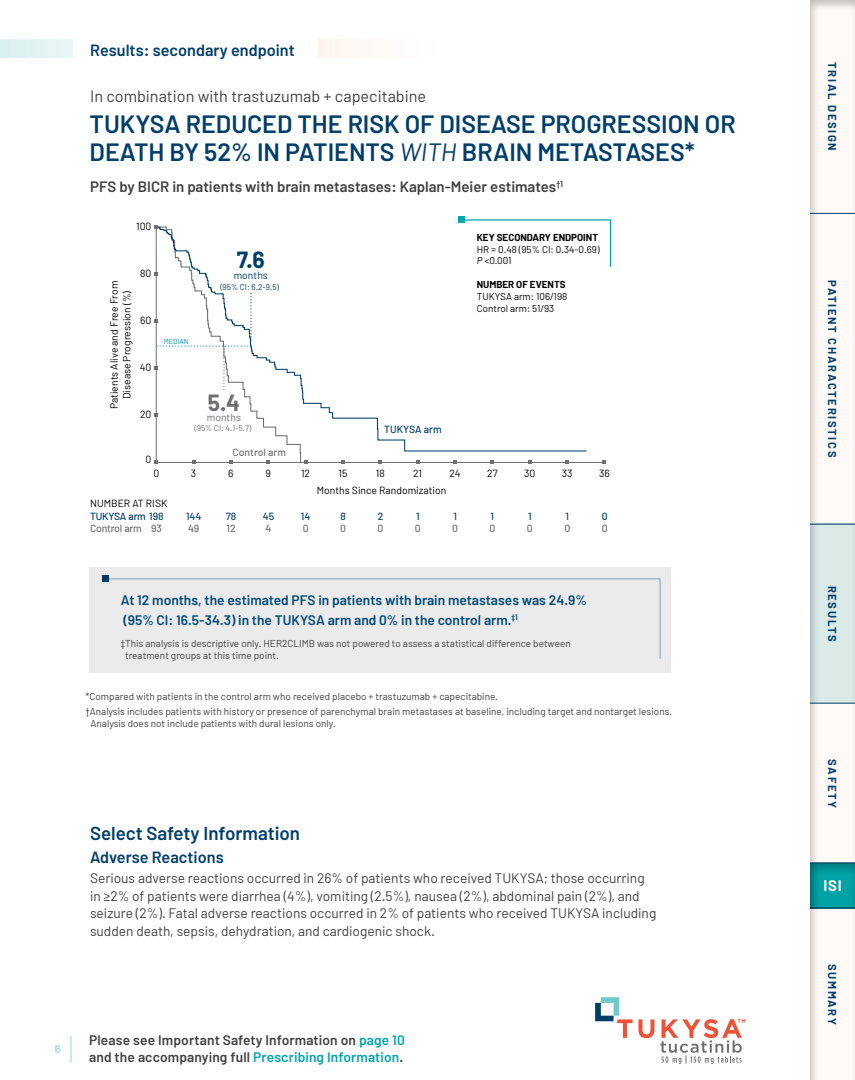
<style>
.page{position:relative;width:855px;height:1080px;background:#fff}
.page>*{position:absolute;margin:0;border:0;box-sizing:border-box;transform-origin:0 0}
.t1{font:600 25px/27.5px "Barlow";color:#003e6a}
.t2{font:700 22.88px "Barlow";color:#6d6e71}
.t3{font:700 22.88px "Barlow";color:#003e6a}
.t4{font:600 18.75px "Barlow";color:#003e6a}
.t5{font:16.25px "Barlow";color:#414042}
.t6{font:600 16.25px "Barlow";color:#003e6a}
.t7{font:600 15px "Barlow";color:#414042}
.t8{font:700 15px "Barlow";color:#fff}
.t9{font:13.75px/17.5px "Barlow";color:#414042}
.t10{font:600 13.75px/19.4px "Barlow";color:#004974}
.t11{font:600 13.75px/17.5px "Barlow";letter-spacing:.01em;color:#414042}
.t12{font:700 11.25px "Barlow";letter-spacing:.15em;color:#003e6a}
.t13{font:700 11.25px "Barlow";color:#aedede}
.t14{font:10.38px/12.5px "Barlow";color:#010101;text-align:center}
.t15{font:500 10.38px "Barlow";color:#003e6a}
.t16{font:500 10.38px "Barlow";color:#6d6e71}
.t17{font:500 10.38px "Barlow";letter-spacing:-.025em;color:#003e6a}
.t18{font:500 10.38px "Barlow";letter-spacing:-.025em;color:#6d6e71}
.t19{font:10.38px "Barlow";color:#6d6e71}
.t20{font:10.38px "Barlow";color:#003e6a}
.t21{font:10px/11.9px "Barlow";color:#414042}
.t22{font:9.88px/11.9px "Barlow";color:#010101}
.t23{font:700 9.88px "Barlow";color:#010101}
.t24{font:8.25px "Barlow";color:#003e6a}
.t25{font:8.25px "Barlow";color:#6d6e71}
.t26{font:7.25px "Barlow";color:#0093a5}
.s1{font-weight:400;font-style:italic}
.s2{font-style:italic}
.s3{color:#00a6ac}
</style>
<div class="page">
<svg style="left:595px;top:997px;width:150px;height:67px"></svg>
<svg style="left:0;top:39px;width:360px;height:18px"></svg>
<hr style="left:70px;top:1036px;width:2px;height:26px;background:#aedede">
<div style="left:90px;top:567px;width:581px;height:106px;background:#ebebec"></div>
<svg style="left:108px;top:578px;width:553px;height:81px"></svg>
<svg style="left:102px;top:576px;width:6px;height:6px"></svg>
<svg style="left:307px;top:402px;width:298px;height:61px"></svg>
<svg style="left:155px;top:226px;width:152px;height:238px"></svg>
<div style="left:73px;top:16px;width:245px;height:70px;background:#fff"></div>
<svg style="left:459px;top:217px;width:153px;height:50px"></svg>
<div style="left:798px;top:0;width:57px;height:1080px;background:#000;opacity:.25"></div>
<hr style="left:810px;top:213px;width:45px;height:1px;background:#003e6a">
<hr style="left:810px;top:703px;width:45px;height:1px;background:#003e6a">
<div style="left:800px;top:856px;width:55px;height:53px;background:#000;opacity:.25"></div>
<svg style="left:810px;top:523px;width:45px;height:179px;background:#d5e4e2"></svg>
<h3 class="t6" style="left:90px;top:40px;width:206px">Results: secondary endpoint</h3>
<h3 class="t5" style="left:90px;top:86px;width:337px">In combination with trastuzumab + capecitabine</h3>
<h1 class="t1" style="left:90px;top:110px;width:648px">TUKYSA REDUCED THE RISK OF DISEASE PROGRESSION OR<br>DEATH BY 52% IN PATIENTS <span class="s1">WITH</span> BRAIN METASTASES*</h1>
<h3 class="t7" style="left:90px;top:177px;width:474px">PFS by BICR in patients with brain metastases: Kaplan-Meier estimates<sup>†1</sup></h3>
<p class="t14" style="left:136px;top:219px;width:17px">100</p>
<p class="t14" style="left:140px;top:267px;width:13px">80</p>
<p class="t14" style="left:108px;top:409px;width:130px;rotate:-90deg">Patients Alive and Free From<br>Disease Progression (%)</p>
<p class="t14" style="left:140px;top:314px;width:13px">60</p>
<p class="t14" style="left:140px;top:361px;width:13px">40</p>
<p class="t14" style="left:140px;top:408px;width:13px">20</p>
<p class="t14" style="left:146px;top:453px;width:7px">0</p>
<h2 class="t3" style="left:237px;top:246px;width:30px">7.6</h2>
<p class="t20" style="left:234px;top:269px;width:36px">months</p>
<p class="t26" style="left:164px;top:337px;width:27px">MEDIAN</p>
<p class="t24" style="left:220px;top:281px;width:60px">(95% CI: 6.2-9.5)</p>
<h2 class="t2" style="left:208px;top:389px;width:34px">5.4</h2>
<p class="t19" style="left:207px;top:411px;width:36px">months</p>
<p class="t25" style="left:195px;top:423px;width:58px">(95% CI: 4.1-5.7)</p>
<p class="t16" style="left:233px;top:446px;width:55px">Control arm</p>
<p class="t23" style="left:477px;top:231px;width:123px">KEY SECONDARY ENDPOINT</p>
<p class="t22" style="left:477px;top:243px;width:124px">HR = 0.48 (95% CI: 0.34-0.69)<br><span class="s2">P</span> &lt;0.001</p>
<p class="t23" style="left:477px;top:278px;width:90px">NUMBER OF EVENTS</p>
<p class="t22" style="left:477px;top:290px;width:92px">TUKYSA arm: 106/198<br>Control arm: 51/93</p>
<p class="t15" style="left:384px;top:423px;width:59px">TUKYSA arm</p>
<p class="t14" style="left:154px;top:466px;width:7px">0</p>
<p class="t14" style="left:191px;top:466px;width:7px">3</p>
<p class="t14" style="left:228px;top:466px;width:7px">6</p>
<p class="t14" style="left:266px;top:466px;width:7px">9</p>
<p class="t14" style="left:301px;top:466px;width:11px">12</p>
<p class="t14" style="left:339px;top:466px;width:10px">15</p>
<p class="t14" style="left:376px;top:466px;width:10px">18</p>
<p class="t14" style="left:413px;top:466px;width:10px">21</p>
<p class="t14" style="left:449px;top:466px;width:13px">24</p>
<p class="t14" style="left:487px;top:466px;width:12px">27</p>
<p class="t14" style="left:524px;top:466px;width:13px">30</p>
<p class="t14" style="left:562px;top:466px;width:12px">33</p>
<p class="t14" style="left:599px;top:466px;width:12px">36</p>
<p class="t14" style="left:317px;top:484px;width:131px">Months Since Randomization</p>
<p class="t14" style="left:90px;top:496px;width:79px">NUMBER AT RISK</p>
<p class="t17" style="left:90px;top:510px;width:75px">TUKYSA arm 198</p>
<p class="t18" style="left:90px;top:522px;width:53px">Control arm</p>
<p class="t15" style="left:186px;top:510px;width:17px">144</p>
<p class="t15" style="left:226px;top:510px;width:12px">78</p>
<p class="t15" style="left:263px;top:510px;width:13px">45</p>
<p class="t15" style="left:301px;top:510px;width:11px">14</p>
<p class="t15" style="left:341px;top:510px;width:7px">8</p>
<p class="t15" style="left:378px;top:510px;width:7px">2</p>
<p class="t15" style="left:416px;top:510px;width:5px">1</p>
<p class="t15" style="left:453px;top:510px;width:5px">1</p>
<p class="t15" style="left:490px;top:510px;width:5px">1</p>
<p class="t15" style="left:528px;top:510px;width:5px">1</p>
<p class="t15" style="left:566px;top:510px;width:5px">1</p>
<p class="t15" style="left:602px;top:510px;width:7px">0</p>
<p class="t16" style="left:151px;top:522px;width:12px">93</p>
<p class="t16" style="left:188px;top:522px;width:13px">49</p>
<p class="t16" style="left:226px;top:522px;width:11px">12</p>
<p class="t16" style="left:266px;top:522px;width:7px">4</p>
<p class="t16" style="left:303px;top:522px;width:7px">0</p>
<p class="t16" style="left:340px;top:522px;width:7px">0</p>
<p class="t16" style="left:377px;top:522px;width:7px">0</p>
<p class="t16" style="left:415px;top:522px;width:7px">0</p>
<p class="t16" style="left:452px;top:522px;width:7px">0</p>
<p class="t16" style="left:489px;top:522px;width:7px">0</p>
<p class="t16" style="left:527px;top:522px;width:7px">0</p>
<p class="t16" style="left:564px;top:522px;width:7px">0</p>
<p class="t16" style="left:602px;top:522px;width:7px">0</p>
<h3 class="t10" style="left:121px;top:590px;width:468px">At 12 months, the estimated PFS in patients with brain metastases was 24.9% (95% CI: 16.5-34.3) in the TUKYSA arm and 0% in the control arm.<sup>‡1</sup></h3>
<p class="t21" style="left:125px;top:637px;width:447px;text-indent:-4px">‡This analysis is descriptive only. HER2CLIMB was not powered to assess a statistical difference between treatment groups at this time point.</p>
<p class="t21" style="left:86px;top:688px;width:588px;line-height:15.2px">*Compared with patients in the control arm who received placebo + trastuzumab + capecitabine.<br>†Analysis includes patients with history or presence of parenchymal brain metastases at baseline, including target and nontarget lesions.</p>
<p class="t21" style="left:91px;top:717px;width:247px">Analysis does not include patients with dural lesions only.</p>
<h3 class="t4" style="left:90px;top:821px;width:212px">Select Safety Information</h3>
<h3 class="t6" style="left:90px;top:847px;width:135px">Adverse Reactions</h3>
<p class="t9" style="left:90px;top:869px;width:568px">Serious adverse reactions occurred in 26% of patients who received TUKYSA; those occurring in ≥2% of patients were diarrhea (4%), vomiting (2.5%), nausea (2%), abdominal pain (2%), and seizure (2%). Fatal adverse reactions occurred in 2% of patients who received TUKYSA including sudden death, sepsis, dehydration, and cardiogenic shock.</p>
<p class="t13" style="left:55px;top:1042px;width:8px">6</p>
<h3 class="t11" style="left:89px;top:1031px;width:318px">Please see Important Safety Information on <span class="s3">page 10 </span>and the accompanying full <span class="s3">Prescribing Information</span>.</h3>
<p class="t12" style="left:839px;top:62px;width:90px;rotate:90deg">TRIAL DESIGN</p>
<p class="t12" style="left:839px;top:280px;width:179px;rotate:90deg">PATIENT CHARACTERISTICS</p>
<p class="t12" style="left:839px;top:586px;width:58px;rotate:90deg">RESULTS</p>
<p class="t12" style="left:839px;top:759px;width:51px;rotate:90deg">SAFETY</p>
<h3 class="t8" style="left:823px;top:876px;width:20px">ISI</h3>
<p class="t12" style="left:839px;top:964px;width:62px;rotate:90deg">SUMMARY</p>
</div>
